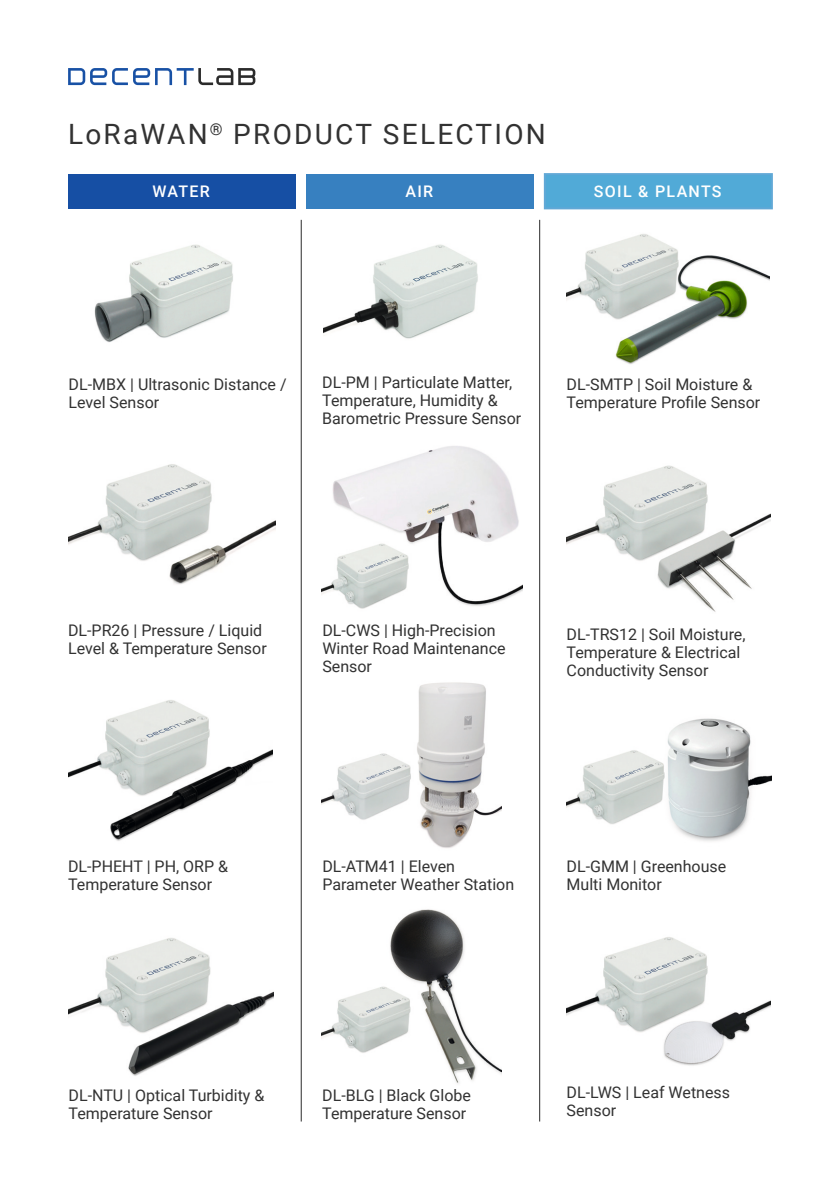
<style>
.page{position:relative;width:840px;height:1191px;background:#fff}
.page>*{position:absolute;margin:0;border:0;box-sizing:border-box;transform-origin:0 0}
.t1{font:28px "Roboto";letter-spacing:.08em;color:#323232}
.t2{font:16px/18px "Roboto";color:#323232}
.t3{font:500 16px "Roboto";letter-spacing:.08em;color:#fff}
</style>
<div class="page">
<img style="left:323px;top:244px;width:155px;height:95px">
<img style="left:566px;top:718px;width:205px;height:123px">
<div style="left:306px;top:174px;width:227px;height:34px;background:#3780c0"></div>
<div style="left:68px;top:174px;width:227px;height:34px;background:#164fa4"></div>
<div style="left:543px;top:173px;width:229px;height:36px;background:#51aad7;border:2px solid #61a8d6"></div>
<svg style="left:68px;top:68px;width:187px;height:17px"></svg>
<img style="left:321px;top:682px;width:180px;height:166px">
<img style="left:69px;top:938px;width:204px;height:138px">
<img style="left:566px;top:937px;width:204px;height:129px">
<hr style="left:300px;top:220px;width:1px;height:901px;background:#2b2b2b">
<hr style="left:539px;top:220px;width:1px;height:901px;background:#2b2b2b">
<img style="left:94px;top:244px;width:139px;height:98px">
<img style="left:566px;top:234px;width:202px;height:130px">
<img style="left:68px;top:700px;width:204px;height:141px">
<img style="left:566px;top:465px;width:204px;height:147px">
<img style="left:68px;top:464px;width:208px;height:121px">
<img style="left:321px;top:909px;width:180px;height:175px">
<img style="left:321px;top:446px;width:201px;height:163px">
<h1 class="t1" style="left:68px;top:115px;width:479px">LoRaWAN<sup>®</sup> PRODUCT SELECTION</h1>
<p class="t3" style="left:152px;top:180px;width:59px">WATER</p>
<p class="t3" style="left:405px;top:180px;width:29px">AIR</p>
<p class="t3" style="left:593px;top:180px;width:129px">SOIL &amp; PLANTS</p>
<p class="t2" style="left:69px;top:375px;width:219px">DL-MBX | Ultrasonic Distance /<br>Level Sensor</p>
<p class="t2" style="left:322px;top:373px;width:200px">DL-PM | Particulate Matter,<br>Temperature, Humidity &amp;<br>Barometric Pressure Sensor</p>
<p class="t2" style="left:566px;top:375px;width:195px">DL-SMTP | Soil Moisture &amp;<br>Temperature Profile Sensor</p>
<p class="t2" style="left:68px;top:621px;width:200px">DL-PR26 | Pressure / Liquid<br>Level &amp; Temperature Sensor</p>
<p class="t2" style="left:322px;top:621px;width:184px">DL-CWS | High-Precision<br>Winter Road Maintenance<br>Sensor</p>
<p class="t2" style="left:566px;top:625px;width:180px">DL-TRS12 | Soil Moisture,<br>Temperature &amp; Electrical<br>Conductivity Sensor</p>
<p class="t2" style="left:68px;top:856px;width:161px">DL-PHEHT | PH, ORP &amp;<br>Temperature Sensor</p>
<p class="t2" style="left:322px;top:857px;width:193px">DL-ATM41 | Eleven<br>Parameter Weather Station</p>
<p class="t2" style="left:566px;top:857px;width:161px">DL-GMM | Greenhouse<br>Multi Monitor</p>
<p class="t2" style="left:69px;top:1085px;width:197px">DL-NTU | Optical Turbidity &amp;<br>Temperature Sensor</p>
<p class="t2" style="left:322px;top:1085px;width:150px">DL-BLG | Black Globe<br>Temperature Sensor</p>
<p class="t2" style="left:566px;top:1083px;width:165px">DL-LWS | Leaf Wetness<br>Sensor</p>
</div>
